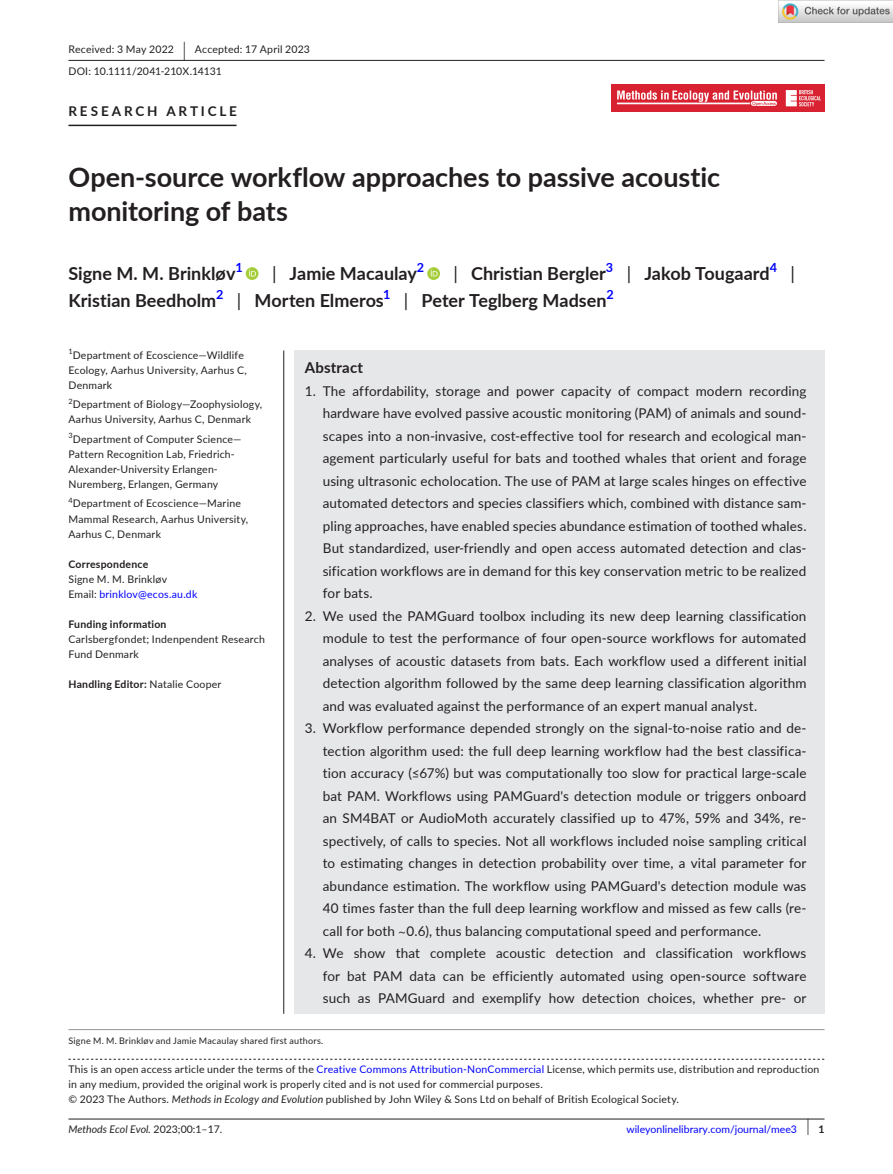
<style>
.page{position:relative;width:893px;height:1174px;background:#fff}
.page>*{position:absolute;margin:0;border:0;box-sizing:border-box;transform-origin:0 0}
.t1{font:700 27px/34.5px "Lato";letter-spacing:-.005em;color:#231f20}
.t2{font:700 18px "Lato";color:#231f20}
.t3{font:18px "Lato";color:#231f20}
.t4{font:700 15px "Lato";letter-spacing:.015em;color:#231f20}
.t5{font:13.5px/22.5px "Lato";letter-spacing:.01em;color:#231f20;text-align:justify}
.t6{font:700 13.5px "Lato";letter-spacing:.21em;color:#231f20}
.t7{font:700 12.6px "Lato";color:#00f}
.t8{font:10.5px/15px "Lato";letter-spacing:.02em;color:#231f20}
.t9{font:700 10.5px "Lato";letter-spacing:.02em;color:#231f20}
.t10{font:10.5px "Lato";color:#00f}
.t11{font:italic 10.5px "Lato";color:#231f20}
.t12{font:9px "Lato";letter-spacing:.025em;color:#231f20}
.t13{font:7.35px "Lato";color:#231f20}
.s1{font-size:19.65px}
.s2{font-weight:400}
.s3{color:#00f}
.s4{font-family:"STIX"}
.s5{font-style:italic}
.s6{font-style:normal}
.s7{font-size:17.4px;color:#231f20}
.s8{font-weight:700;color:#231f20}
</style>
<div class="page">
<hr style="left:68px;top:1118px;width:756px;height:1px;background:#231f20">
<img style="left:612px;top:84px;width:212px;height:28px">
<hr style="left:68px;top:60px;width:756px;height:1px;background:#231f20">
<hr style="left:68px;top:125px;width:169px;height:1px;background:#231f20">
<svg style="left:246px;top:267px;width:12px;height:13px"></svg>
<svg style="left:249px;top:269px;width:7px;height:7px"></svg>
<svg style="left:427px;top:267px;width:13px;height:13px"></svg>
<svg style="left:431px;top:269px;width:7px;height:7px"></svg>
<svg style="left:68px;top:1058px;width:756px;height:1px"></svg>
<hr style="left:68px;top:1029px;width:756px;height:1px;background:#939598">
<div style="left:294px;top:350px;width:530px;height:663px;background:#e6e7e9"></div>
<hr style="left:283px;top:350px;width:1px;height:663px;background:#231f20">
<img style="left:779px;top:0;width:114px;height:23px">
<p class="t8" style="left:68px;top:38px;width:243px;line-height:21.8px">Received: 3 May 2022 <span class="s1">|</span> Accepted: 17 April 2023<br>DOI: 10.1111/2041-210X.14131</p>
<p class="t6" style="left:68px;top:101px;width:170px">RESEARCH ARTICLE</p>
<h1 class="t1" style="left:68px;top:159px;width:653px">Open-source workflow approaches to passive acoustic monitoring of bats</h1>
<h2 class="t2" style="left:68px;top:260px;width:169px">Signe M. M. Brinkløv</h2>
<p class="t7" style="left:235px;top:258px;width:9px">1</p>
<h2 class="t2" style="left:272px;top:260px;width:146px"><span class="s2">|</span> Jamie Macaulay</h2>
<p class="t7" style="left:417px;top:258px;width:9px">2</p>
<h2 class="t2" style="left:454px;top:260px;width:154px"><span class="s2">|</span> Christian Bergler</h2>
<p class="t7" style="left:606px;top:258px;width:9px">3</p>
<h2 class="t2" style="left:627px;top:260px;width:144px"><span class="s2">|</span> Jakob Tougaard</h2>
<p class="t7" style="left:770px;top:258px;width:9px">4</p>
<h2 class="t3" style="left:790px;top:260px;width:6px">|</h2>
<h2 class="t2" style="left:68px;top:287px;width:149px">Kristian Beedholm</h2>
<p class="t7" style="left:216px;top:285px;width:9px">2</p>
<h2 class="t2" style="left:237px;top:287px;width:148px"><span class="s2">|</span> Morten Elmeros</h2>
<p class="t7" style="left:383px;top:285px;width:9px">1</p>
<h2 class="t2" style="left:404px;top:287px;width:204px"><span class="s2">|</span> Peter Teglberg Madsen</h2>
<p class="t7" style="left:606px;top:285px;width:9px">2</p>
<p class="t13" style="left:68px;top:346px;width:6px">1</p>
<p class="t8" style="left:68px;top:347px;width:180px;text-indent:4px">Department of Ecoscience—Wildlife<br>Ecology, Aarhus University, Aarhus C,<br>Denmark</p>
<p class="t13" style="left:68px;top:396px;width:6px">2</p>
<p class="t8" style="left:68px;top:397px;width:195px;text-indent:4px">Department of Biology—Zoophysiology,<br>Aarhus University, Aarhus C, Denmark</p>
<p class="t8" style="left:68px;top:431px;width:175px"><sup>3</sup>Department of Computer Science— Pattern Recognition Lab, Friedrich-Alexander-University Erlangen-Nuremberg, Erlangen, Germany</p>
<p class="t8" style="left:68px;top:496px;width:181px"><sup>4</sup>Department of Ecoscience—Marine<br>Mammal Research, Aarhus University,<br>Aarhus C, Denmark</p>
<p class="t9" style="left:68px;top:556px;width:81px">Correspondence</p>
<p class="t8" style="left:68px;top:571px;width:130px">Signe M. M. Brinkløv<br>Email: <span class="s3">brinklov@ecos.au.dk</span></p>
<p class="t9" style="left:68px;top:616px;width:100px">Funding information</p>
<p class="t8" style="left:68px;top:631px;width:198px">Carlsbergfondet; Indenpendent Research<br>Fund Denmark</p>
<p class="t9" style="left:68px;top:676px;width:154px">Handling Editor: <span class="s2">Natalie Cooper</span></p>
<p class="t4" style="left:305px;top:356px;width:60px">Abstract</p>
<p class="t5" style="left:323px;top:379px;width:485px;text-indent:-18px">1. The affordability, storage and power capacity of compact modern recording hardware have evolved passive acoustic monitoring (PAM) of animals and sound&shy;scapes into a non-invasive, cost-effective tool for research and ecological man&shy;agement particularly useful for bats and toothed whales that orient and forage using ultrasonic echolocation. The use of PAM at large scales hinges on effective automated detectors and species classifiers which, combined with distance sam&shy;pling approaches, have enabled species abundance estimation of toothed whales.<br>But standardized, user-friendly and open access automated detection and clas&shy;sification workflows are in demand for this key conservation metric to be realized for bats.</p>
<p class="t5" style="left:323px;top:604px;width:485px;text-indent:-18px">2. We used the PAMGuard toolbox including its new deep learning classification module to test the performance of four open-source workflows for automated analyses of acoustic datasets from bats. Each workflow used a different initial detection algorithm followed by the same deep learning classification algorithm and was evaluated against the performance of an expert manual analyst.</p>
<p class="t5" style="left:323px;top:716px;width:485px;text-indent:-18px">3. Workflow performance depended strongly on the signal-to-noise ratio and de&shy;tection algorithm used: the full deep learning workflow had the best classifica&shy;tion accuracy (≤67%) but was computationally too slow for practical large-scale bat PAM. Workflows using PAMGuard's detection module or triggers onboard an SM4BAT or AudioMoth accurately classified up to 47%, 59% and 34%, re&shy;spectively, of calls to species. Not all workflows included noise sampling critical to estimating changes in detection probability over time, a vital parameter for abundance estimation. The workflow using PAMGuard's detection module was 40 times faster than the full deep learning workflow and missed as few calls (re&shy;call for both <span class="s4">~</span>0.6), thus balancing computational speed and performance.</p>
<p class="t5" style="left:323px;top:941px;width:485px;text-indent:-18px">4. We show that complete acoustic detection and classification workflows for bat PAM data can be efficiently automated using open-source software such as PAMGuard and exemplify how detection choices, whether pre- or</p>
<p class="t12" style="left:68px;top:1033px;width:256px">Signe M. M. Brinkløv and Jamie Macaulay shared first authors.</p>
<p class="t8" style="left:68px;top:1061px;width:752px">This is an open access article under the terms of the <span class="s3">Creative Commons Attribution-NonCommercial</span> License, which permits use, distribution and reproduction in any medium, provided the original work is properly cited and is not used for commercial purposes.<br>© 2023 The Authors. <span class="s5">Methods in Ecology and Evolution</span> published by John Wiley &amp; Sons Ltd on behalf of British Ecological Society.</p>
<p class="t11" style="left:68px;top:1121px;width:155px">Methods Ecol Evol. <span class="s6">2023;00:1–17.</span></p>
<p class="t10" style="left:626px;top:1121px;width:200px">wileyonlinelibrary.com/journal/mee3 <span class="s7">|</span> <span class="s8">1</span></p>
</div>
